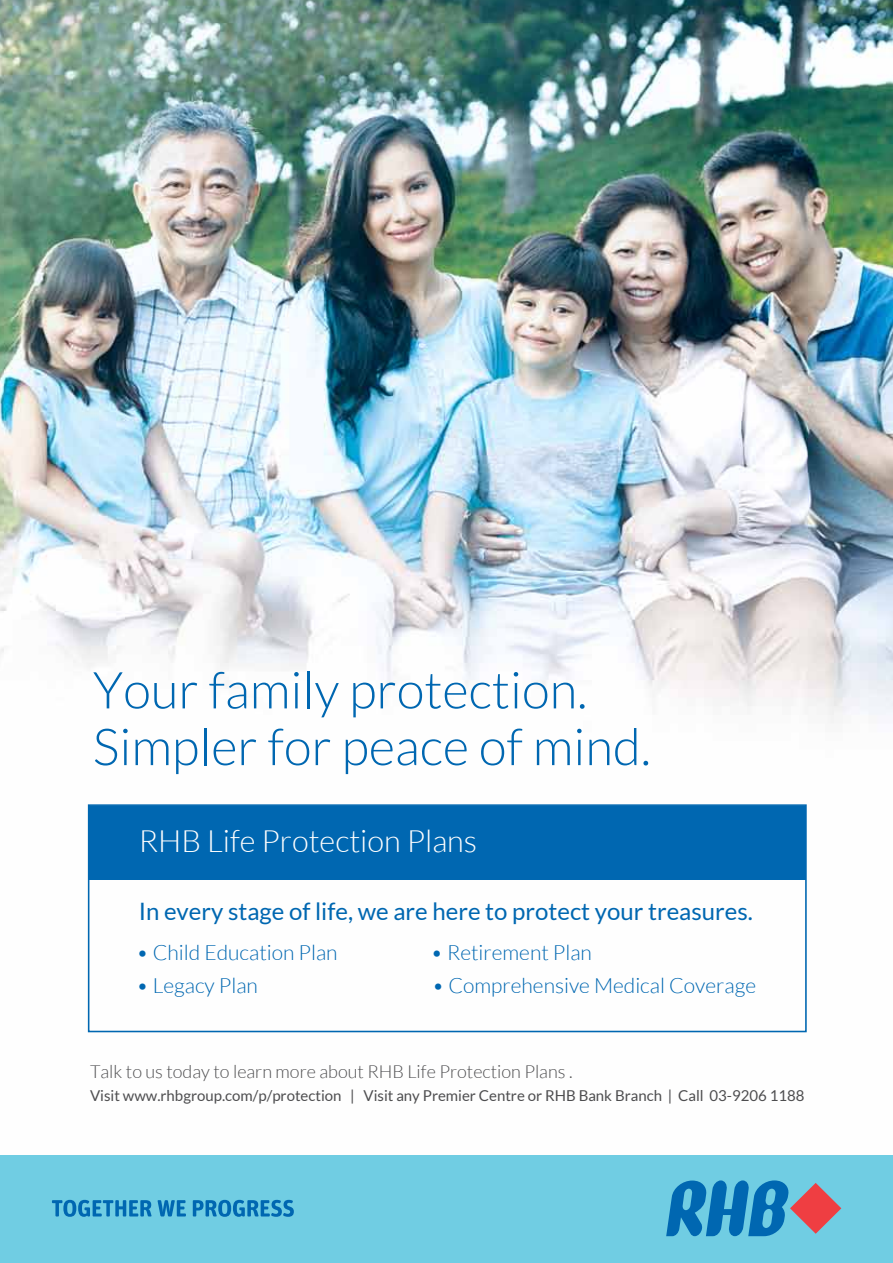
<style>
.page{position:relative;width:893px;height:1263px;background:#fff}
.page>*{position:absolute;margin:0;border:0;box-sizing:border-box;transform-origin:0 0}
.t1{font:300 51px/56.7px "Lato";color:#0067b1}
.t2{font:300 30.75px "Lato";color:#fff}
.t3{font:24px "Lato";color:#0067b1}
.t4{font:300 21px "Lato";color:#0067b1}
.t5{font:300 18px "Lato";color:#4d4d4f}
.t6{font:15px "Lato";color:#4d4d4f}
</style>
<div class="page">
<img style="left:0;top:0;width:893px;height:1156px">
<div style="left:0;top:1156px;width:893px;height:107px;background:#70cde3"></div>
<svg style="left:52px;top:1200px;width:100px;height:17px"></svg>
<svg style="left:158px;top:1200px;width:28px;height:16px"></svg>
<svg style="left:193px;top:1200px;width:101px;height:17px"></svg>
<svg style="left:666px;top:1180px;width:175px;height:56px"></svg>
<div style="left:89px;top:806px;width:717px;height:73px;background:#0067b1"></div>
<div style="left:88px;top:804px;width:719px;height:228px;border:2px solid #0067b1"></div>
<h1 class="t1" style="left:93px;top:662px;width:560px">Your family protection.<br>Simpler for peace of mind.</h1>
<h2 class="t2" style="left:139px;top:825px;width:340px">RHB Life Protection Plans</h2>
<h3 class="t3" style="left:139px;top:897px;width:616px">In every stage of life, we are here to protect your treasures.</h3>
<h3 class="t4" style="left:137px;top:941px;width:203px">• Child Education Plan</h3>
<h3 class="t4" style="left:431px;top:941px;width:163px">• Retirement Plan</h3>
<h3 class="t4" style="left:137px;top:974px;width:123px">• Legacy Plan</h3>
<h3 class="t4" style="left:432px;top:974px;width:325px">• Comprehensive Medical Coverage</h3>
<p class="t5" style="left:90px;top:1062px;width:484px">Talk to us today to learn more about RHB Life Protection Plans .</p>
<p class="t6" style="left:90px;top:1087px;width:716px">Visit www.rhbgroup.com/p/protection | Visit any Premier Centre or RHB Bank Branch | Call 03-9206 1188</p>
</div>
